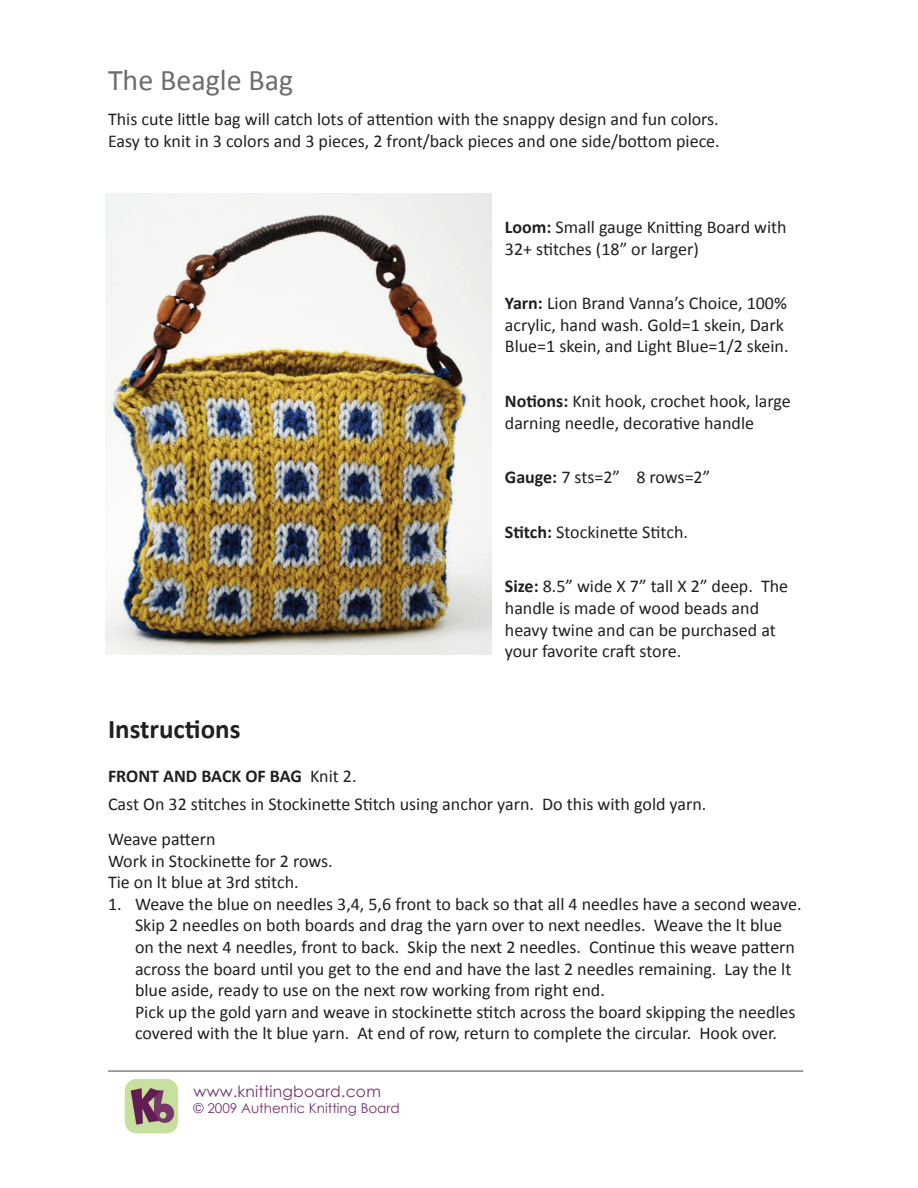
<style>
.page{position:relative;width:918px;height:1188px;background:#fff}
.page>*{position:absolute;margin:0;border:0;box-sizing:border-box;transform-origin:0 0}
.t1{font:30px "Calibri";color:#6c6d70}
.t2{font:700 27px "Calibri";color:#231f20}
.t3{font:18px/21.6px "Calibri";color:#231f20}
.t4{font:15.6px "Century Gothic";letter-spacing:.015em;color:#76316e}
.t5{font:13.5px "Century Gothic";color:#76316e}
.s1{font-weight:700}
</style>
<div class="page">
<img style="left:124px;top:1078px;width:55px;height:56px">
<hr style="left:108px;top:1070px;width:695px;height:2px;background:#808285">
<img style="left:106px;top:193px;width:385px;height:461px">
<h1 class="t1" style="left:108px;top:61px;width:187px">The Beagle Bag</h1>
<p class="t3" style="left:108px;top:108px;width:613px">This cute little bag will catch lots of attention with the snappy design and fun colors.<br>Easy to knit in 3 colors and 3 pieces, 2 front/back pieces and one side/bottom piece.</p>
<p class="t3" style="left:505px;top:216px;width:283px"><span class="s1">Loom:</span> Small gauge Knitting Board with<br>32+ stitches (18” or larger)</p>
<p class="t3" style="left:505px;top:293px;width:285px"><span class="s1">Yarn:</span> Lion Brand Vanna’s Choice, 100% acrylic, hand wash. Gold=1 skein, Dark<br>Blue=1 skein, and Light Blue=1/2 skein.</p>
<p class="t3" style="left:505px;top:390px;width:287px"><span class="s1">Notions:</span> Knit hook, crochet hook, large darning needle, decorative handle</p>
<p class="t3" style="left:505px;top:467px;width:207px"><span class="s1">Gauge:</span> 7 sts=2” 8 rows=2”</p>
<p class="t3" style="left:505px;top:521px;width:185px"><span class="s1">Stitch:</span> Stockinette Stitch.</p>
<p class="t3" style="left:505px;top:576px;width:285px"><span class="s1">Size:</span> 8.5” wide X 7” tall X 2” deep. The handle is made of wood beads and heavy twine and can be purchased at your favorite craft store.</p>
<h2 class="t2" style="left:108px;top:712px;width:134px">Instructions</h2>
<p class="t3" style="left:108px;top:761px;width:600px;line-height:28.3px"><span class="s1">FRONT AND BACK OF BAG</span> Knit 2.<br>Cast On 32 stitches in Stockinette Stitch using anchor yarn. Do this with gold yarn.</p>
<p class="t3" style="left:108px;top:828px;width:226px">Weave pattern<br>Work in Stockinette for 2 rows.<br>Tie on lt blue at 3rd stitch.</p>
<p class="t3" style="left:135px;top:893px;width:668px;text-indent:-27px">1. Weave the blue on needles 3,4, 5,6 front to back so that all 4 needles have a second weave.<br>Skip 2 needles on both boards and drag the yarn over to next needles. Weave the lt blue on the next 4 needles, front to back. Skip the next 2 needles. Continue this weave pattern across the board until you get to the end and have the last 2 needles remaining. Lay the lt blue aside, ready to use on the next row working from right end.<br>Pick up the gold yarn and weave in stockinette stitch across the board skipping the needles covered with the lt blue yarn. At end of row, return to complete the circular. Hook over.</p>
<p class="t4" style="left:194px;top:1080px;width:189px">www.knittingboard.com</p>
<p class="t5" style="left:194px;top:1099px;width:208px">© 2009 Authentic Knitting Board</p>
</div>
